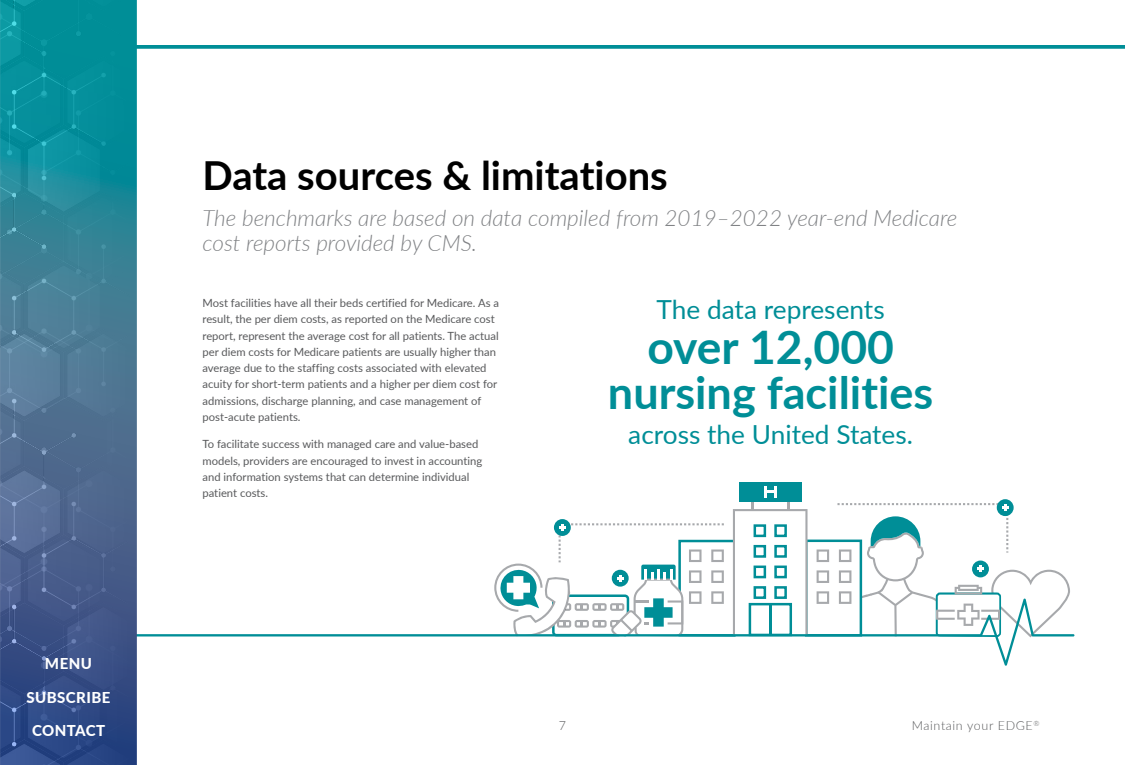
<style>
.page{position:relative;width:1125px;height:765px;background:#fff}
.page>*{position:absolute;margin:0;border:0;box-sizing:border-box;transform-origin:0 0}
.t1{font:700 46.25px "Lato";color:#008e97}
.t2{font:700 45px "Lato";color:#008e97}
.t3{font:700 40px "Lato";color:#000}
.t4{font:26.25px "Lato";color:#008e97}
.t5{font:italic 300 22.5px/25px "Lato";color:#808285}
.t6{font:800 15px "Lato";letter-spacing:.03em;color:#fff}
.t7{font:300 12.5px "Lato";letter-spacing:.05em;color:#58595b}
.t8{font:11.25px/16.2px "Lato";color:#58595b}
</style>
<div class="page">
<svg style="left:137px;top:45px;width:988px;height:4px;background:#0f949d"></svg>
<div style="left:739px;top:482px;width:62px;height:20px;background:#008e97"></div>
<svg style="left:494px;top:486px;width:576px;height:113px"></svg>
<svg style="left:137px;top:599px;width:937px;height:67px"></svg>
<img style="left:0;top:0;width:137px;height:765px">
<h3 class="t6" style="left:45px;top:652px;width:48px">MENU</h3>
<h3 class="t6" style="left:26px;top:686px;width:85px">SUBSCRIBE</h3>
<h3 class="t6" style="left:32px;top:720px;width:75px">CONTACT</h3>
<h3 class="t3" style="left:202px;top:146px;width:467px">Data sources &amp; limitations</h3>
<h3 class="t5" style="left:202px;top:205px;width:756px">The benchmarks are based on data compiled from 2019–2022 year-end Medicare cost reports provided by CMS.</h3>
<p class="t8" style="left:202px;top:294px;width:298px">Most facilities have all their beds certified for Medicare. As a result, the per diem costs, as reported on the Medicare cost report, represent the average cost for all patients. The actual per diem costs for Medicare patients are usually higher than average due to the staffing costs associated with elevated acuity for short-term patients and a higher per diem cost for admissions, discharge planning, and case management of post-acute patients.</p>
<p class="t8" style="left:202px;top:436px;width:281px">To facilitate success with managed care and value-based models, providers are encouraged to invest in accounting and information systems that can determine individual patient costs.</p>
<h3 class="t4" style="left:657px;top:291px;width:230px">The data represents</h3>
<h1 class="t1" style="left:647px;top:313px;width:248px">over 12,000</h1>
<h2 class="t2" style="left:608px;top:360px;width:327px">nursing facilities</h2>
<h3 class="t4" style="left:628px;top:416px;width:286px">across the United States.</h3>
<p class="t7" style="left:559px;top:717px;width:9px">7</p>
<p class="t7" style="left:912px;top:717px;width:129px">Maintain your EDGE<sup>®</sup></p>
</div>
